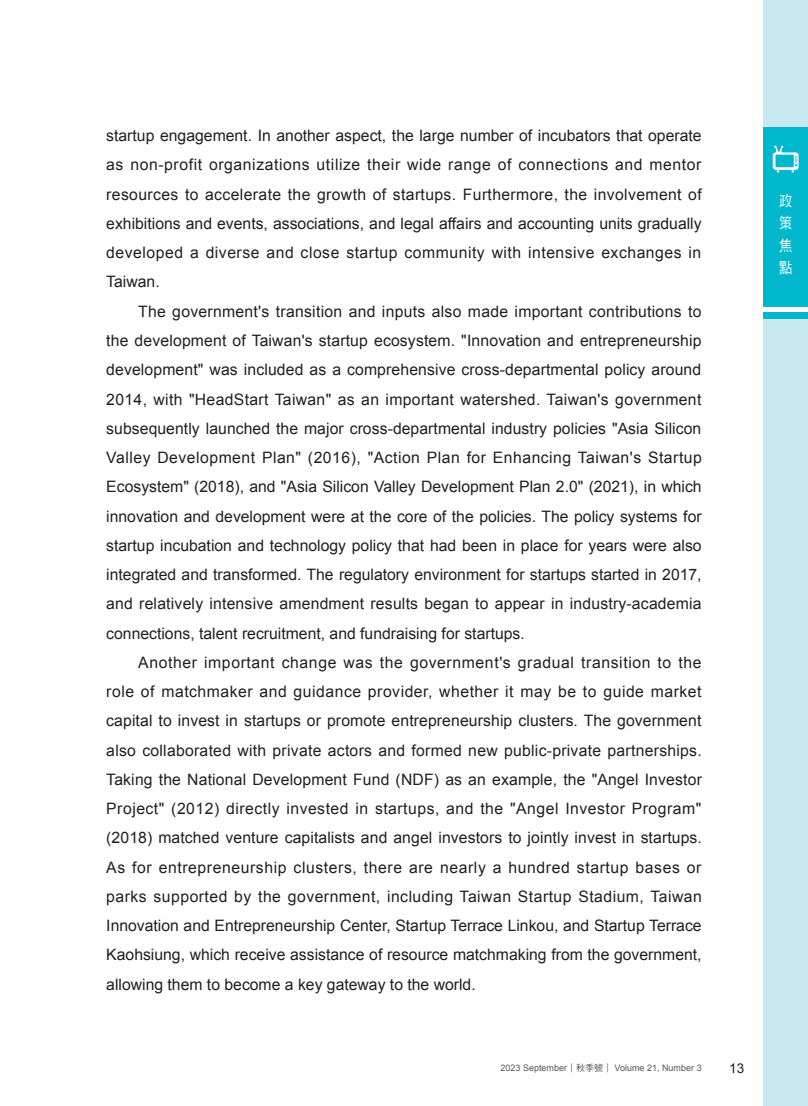
<style>
.page{position:relative;width:808px;height:1106px;background:#fff}
.page>*{position:absolute;margin:0;border:0;box-sizing:border-box;transform-origin:0 0}
.t1{font:15.75px/29.2px "Arial";color:#231f20;text-align:justify}
.t2{font:14.85px/22.4px "DF Hei Std W5";color:#fff;text-align:justify;scale:.89 1}
.t3{font:13.5px "Arial";color:#231f20}
.t4{font:9px "Arial";color:#57585a}
.s1{font-family:"DF Hei Std W5"}
</style>
<div class="page">
<div style="left:763px;top:0;width:45px;height:1106px;background:#c8e9f0"></div>
<div style="left:763px;top:128px;width:45px;height:191px;background:#00b7ce"></div>
<svg style="left:773px;top:146px;width:25px;height:26px"></svg>
<hr style="left:763px;top:307px;width:45px;height:4px;background:#fff">
<p class="t1" style="left:106px;top:121px;width:597px">startup engagement. In another aspect, the large number of incubators that operate as non-profit organizations utilize their wide range of connections and mentor resources to accelerate the growth of startups. Furthermore, the involvement of exhibitions and events, associations, and legal affairs and accounting units gradually developed a diverse and close startup community with intensive exchanges in Taiwan.</p>
<p class="t1" style="left:106px;top:297px;width:597px;text-indent:32px">The government's transition and inputs also made important contributions to the development of Taiwan's startup ecosystem. "Innovation and entrepreneurship development" was included as a comprehensive cross-departmental policy around 2014, with "HeadStart Taiwan" as an important watershed. Taiwan's government subsequently launched the major cross-departmental industry policies "Asia Silicon Valley Development Plan" (2016), "Action Plan for Enhancing Taiwan's Startup Ecosystem" (2018), and "Asia Silicon Valley Development Plan 2.0" (2021), in which innovation and development were at the core of the policies. The policy systems for startup incubation and technology policy that had been in place for years were also integrated and transformed. The regulatory environment for startups started in 2017, and relatively intensive amendment results began to appear in industry-academia connections, talent recruitment, and fundraising for startups.</p>
<p class="t1" style="left:106px;top:648px;width:597px;text-indent:32px">Another important change was the government's gradual transition to the role of matchmaker and guidance provider, whether it may be to guide market capital to invest in startups or promote entrepreneurship clusters. The government also collaborated with private actors and formed new public-private partnerships.<br>Taking the National Development Fund (NDF) as an example, the "Angel Investor Project" (2012) directly invested in startups, and the "Angel Investor Program" (2018) matched venture capitalists and angel investors to jointly invest in startups.<br>As for entrepreneurship clusters, there are nearly a hundred startup bases or parks supported by the government, including Taiwan Startup Stadium, Taiwan Innovation and Entrepreneurship Center, Startup Terrace Linkou, and Startup Terrace Kaohsiung, which receive assistance of resource matchmaking from the government, allowing them to become a key gateway to the world.</p>
<p class="t4" style="left:500px;top:1062px;width:203px">2023 September<span class="s1">｜秋季號｜</span> Volume 21, Number 3</p>
<p class="t3" style="left:729px;top:1059px;width:17px">13</p>
<p class="t2" style="left:779px;top:189px;width:16px">政策焦點</p>
</div>
